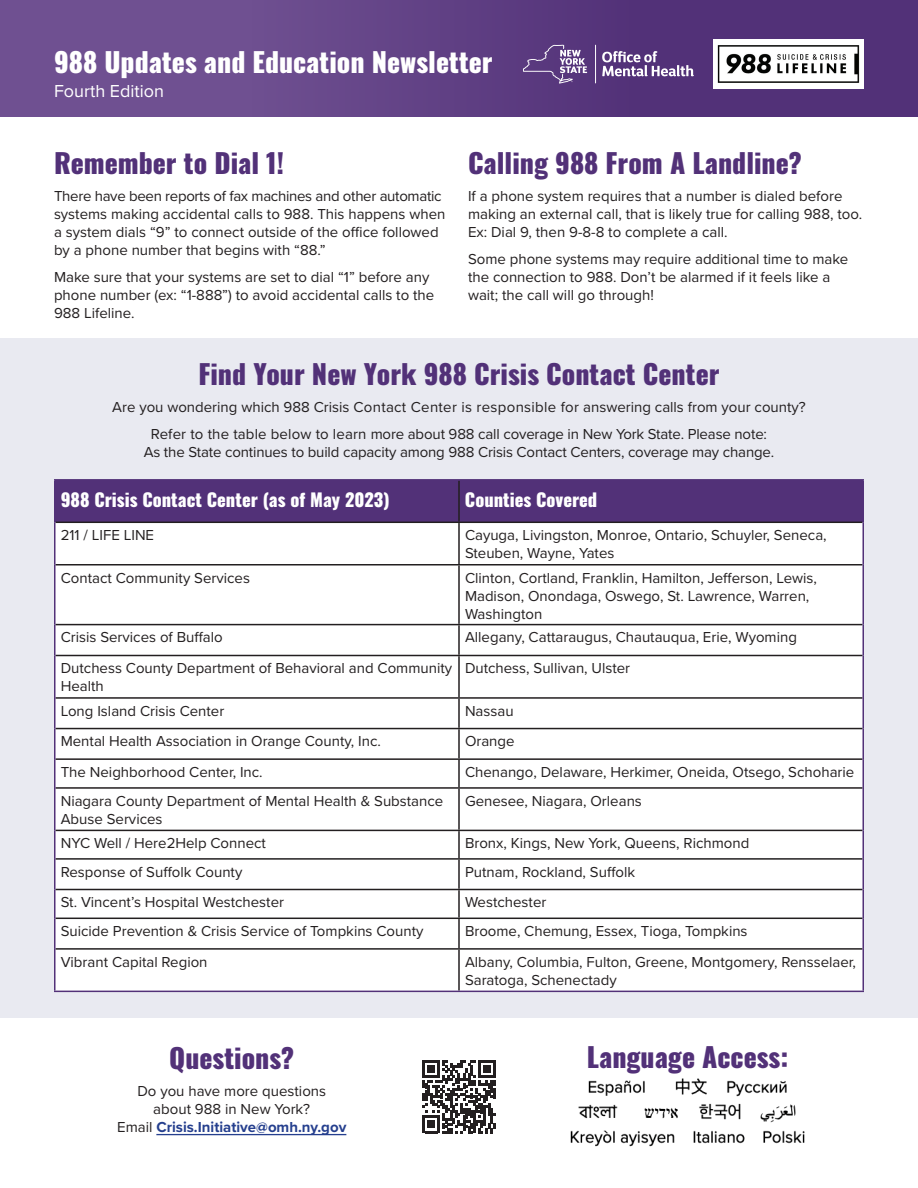
<style>
.page{position:relative;width:918px;height:1188px;background:#fff}
.page>*{position:absolute;margin:0;border:0;box-sizing:border-box;transform-origin:0 0}
.t1{font:800 27px "Oswald";color:#523178}
.t2{font:800 27px "Oswald";color:#fff}
.t3{font:800 18px "Oswald";color:#fff}
.t4{font:18px "Proxima Nova";color:#fff}
.t5{font:15px/18px "Proxima Nova";color:#231f20}
.s1{font-weight:700;color:#253f8e}
</style>
<div class="page">
<div style="left:0;top:338px;width:918px;height:679px;background:#e9eaf1"></div>
<div style="left:0;top:0;width:918px;height:117px;background:linear-gradient(to right,#735595,#4e2d75)"></div>
<hr style="left:595px;top:45px;width:1px;height:38px;background:#fff">
<svg style="left:602px;top:51px;width:92px;height:25px"></svg>
<svg style="left:523px;top:45px;width:64px;height:39px;background:#735892"></svg>
<img style="left:714px;top:40px;width:150px;height:48px">
<div style="left:56px;top:481px;width:806px;height:41px;background:#523178"></div>
<div style="left:56px;top:523px;width:806px;height:468px;background:#fff"></div>
<hr style="left:458px;top:481px;width:2px;height:41px;background:#231f20">
<hr style="left:56px;top:522px;width:403px;height:1px;background:#231f20">
<hr style="left:459px;top:522px;width:403px;height:1px;background:#231f20">
<hr style="left:458px;top:523px;width:2px;height:41px;background:#231f20">
<hr style="left:56px;top:564px;width:403px;height:2px;background:#231f20">
<hr style="left:459px;top:564px;width:403px;height:2px;background:#231f20">
<hr style="left:458px;top:565px;width:2px;height:59px;background:#231f20">
<hr style="left:56px;top:624px;width:403px;height:1px;background:#231f20">
<hr style="left:459px;top:624px;width:403px;height:1px;background:#231f20">
<hr style="left:458px;top:625px;width:2px;height:30px;background:#231f20">
<hr style="left:56px;top:655px;width:403px;height:1px;background:#231f20">
<hr style="left:459px;top:655px;width:403px;height:1px;background:#231f20">
<hr style="left:458px;top:656px;width:2px;height:41px;background:#231f20">
<hr style="left:56px;top:697px;width:403px;height:2px;background:#231f20">
<hr style="left:459px;top:697px;width:403px;height:2px;background:#231f20">
<hr style="left:458px;top:699px;width:2px;height:29px;background:#231f20">
<hr style="left:56px;top:728px;width:403px;height:1px;background:#231f20">
<hr style="left:459px;top:728px;width:403px;height:1px;background:#231f20">
<hr style="left:458px;top:729px;width:2px;height:29px;background:#231f20">
<hr style="left:56px;top:758px;width:403px;height:2px;background:#231f20">
<hr style="left:459px;top:758px;width:403px;height:2px;background:#231f20">
<hr style="left:458px;top:760px;width:2px;height:27px;background:#231f20">
<hr style="left:56px;top:787px;width:403px;height:2px;background:#231f20">
<hr style="left:459px;top:787px;width:403px;height:2px;background:#231f20">
<hr style="left:458px;top:789px;width:2px;height:41px;background:#231f20">
<hr style="left:56px;top:830px;width:403px;height:1px;background:#231f20">
<hr style="left:459px;top:830px;width:403px;height:1px;background:#231f20">
<hr style="left:458px;top:831px;width:2px;height:27px;background:#231f20">
<hr style="left:56px;top:858px;width:403px;height:2px;background:#231f20">
<hr style="left:459px;top:858px;width:403px;height:2px;background:#231f20">
<hr style="left:458px;top:860px;width:2px;height:29px;background:#231f20">
<hr style="left:56px;top:889px;width:403px;height:1px;background:#231f20">
<hr style="left:459px;top:889px;width:403px;height:1px;background:#231f20">
<hr style="left:458px;top:890px;width:2px;height:28px;background:#231f20">
<hr style="left:56px;top:918px;width:403px;height:1px;background:#231f20">
<hr style="left:459px;top:918px;width:403px;height:1px;background:#231f20">
<hr style="left:458px;top:919px;width:2px;height:29px;background:#231f20">
<hr style="left:56px;top:948px;width:403px;height:2px;background:#231f20">
<hr style="left:459px;top:948px;width:403px;height:2px;background:#231f20">
<hr style="left:458px;top:950px;width:2px;height:41px;background:#231f20">
<hr style="left:54px;top:479px;width:405px;height:2px;background:#523178">
<hr style="left:54px;top:481px;width:2px;height:41px;background:#523178">
<hr style="left:459px;top:479px;width:405px;height:2px;background:#523178">
<hr style="left:862px;top:481px;width:2px;height:41px;background:#523178">
<hr style="left:54px;top:522px;width:2px;height:43px;background:#523178">
<hr style="left:862px;top:522px;width:2px;height:43px;background:#523178">
<hr style="left:54px;top:565px;width:2px;height:60px;background:#523178">
<hr style="left:862px;top:565px;width:2px;height:60px;background:#523178">
<hr style="left:54px;top:625px;width:2px;height:31px;background:#523178">
<hr style="left:862px;top:625px;width:2px;height:31px;background:#523178">
<hr style="left:54px;top:655px;width:2px;height:43px;background:#523178">
<hr style="left:862px;top:655px;width:2px;height:43px;background:#523178">
<hr style="left:54px;top:698px;width:2px;height:31px;background:#523178">
<hr style="left:862px;top:698px;width:2px;height:31px;background:#523178">
<hr style="left:54px;top:729px;width:2px;height:30px;background:#523178">
<hr style="left:862px;top:729px;width:2px;height:30px;background:#523178">
<hr style="left:54px;top:759px;width:2px;height:29px;background:#523178">
<hr style="left:862px;top:759px;width:2px;height:29px;background:#523178">
<hr style="left:54px;top:788px;width:2px;height:42px;background:#523178">
<hr style="left:862px;top:788px;width:2px;height:42px;background:#523178">
<hr style="left:54px;top:830px;width:2px;height:29px;background:#523178">
<hr style="left:862px;top:830px;width:2px;height:29px;background:#523178">
<hr style="left:54px;top:859px;width:2px;height:31px;background:#523178">
<hr style="left:862px;top:859px;width:2px;height:31px;background:#523178">
<hr style="left:54px;top:890px;width:2px;height:28px;background:#523178">
<hr style="left:862px;top:890px;width:2px;height:28px;background:#523178">
<hr style="left:54px;top:918px;width:2px;height:31px;background:#523178">
<hr style="left:862px;top:918px;width:2px;height:31px;background:#523178">
<hr style="left:54px;top:949px;width:2px;height:42px;background:#523178">
<hr style="left:862px;top:949px;width:2px;height:42px;background:#523178">
<hr style="left:54px;top:991px;width:405px;height:1px;background:#523178">
<hr style="left:459px;top:991px;width:405px;height:1px;background:#523178">
<svg style="left:423px;top:1061px;width:72px;height:72px"></svg>
<hr style="left:156px;top:1134px;width:190px;height:1px;background:#253f8e">
<img style="left:588px;top:1078px;width:199px;height:19px">
<img style="left:570px;top:1130px;width:235px;height:17px">
<img style="left:578px;top:1103px;width:218px;height:20px">
<h1 class="t2" style="left:54px;top:48px;width:440px">988 Updates and Education Newsletter</h1>
<h1 class="t4" style="left:54px;top:78px;width:112px">Fourth Edition</h1>
<p class="t1" style="left:54px;top:149px;width:232px">Remember to Dial 1!</p>
<p class="t5" style="left:54px;top:186px;width:393px">There have been reports of fax machines and other automatic systems making accidental calls to 988. This happens when a system dials “9” to connect outside of the office followed by a phone number that begins with “88.”</p>
<p class="t5" style="left:54px;top:267px;width:382px">Make sure that your systems are set to dial “1” before any phone number (ex: “1-888”) to avoid accidental calls to the<br>988 Lifeline.</p>
<p class="t1" style="left:468px;top:149px;width:335px">Calling 988 From A Landline?</p>
<p class="t5" style="left:468px;top:186px;width:396px">If a phone system requires that a number is dialed before making an external call, that is likely true for calling 988, too.<br>Ex: Dial 9, then 9-8-8 to complete a call.</p>
<p class="t5" style="left:468px;top:249px;width:382px">Some phone systems may require additional time to make the connection to 988. Don’t be alarmed if it feels like a wait; the call will go through!</p>
<p class="t1" style="left:198px;top:360px;width:523px">Find Your New York 988 Crisis Contact Center</p>
<p class="t5" style="left:112px;top:397px;width:695px">Are you wondering which 988 Crisis Contact Center is responsible for answering calls from your county?</p>
<p class="t5" style="left:144px;top:424px;width:632px;text-align:center">Refer to the table below to learn more about 988 call coverage in New York State. Please note:<br>As the State continues to build capacity among 988 Crisis Contact Centers, coverage may change.</p>
<p class="t3" style="left:61px;top:491px;width:330px">988 Crisis Contact Center (as of May 2023)</p>
<p class="t3" style="left:465px;top:491px;width:134px">Counties Covered</p>
<p class="t5" style="left:61px;top:525px;width:95px">211 / LIFE LINE</p>
<p class="t5" style="left:465px;top:525px;width:363px">Cayuga, Livingston, Monroe, Ontario, Schuyler, Seneca,<br>Steuben, Wayne, Yates</p>
<p class="t5" style="left:61px;top:568px;width:191px">Contact Community Services</p>
<p class="t5" style="left:465px;top:568px;width:353px">Clinton, Cortland, Franklin, Hamilton, Jefferson, Lewis,<br>Madison, Onondaga, Oswego, St. Lawrence, Warren,<br>Washington</p>
<p class="t5" style="left:61px;top:628px;width:164px">Crisis Services of Buffalo</p>
<p class="t5" style="left:465px;top:628px;width:334px">Allegany, Cattaraugus, Chautauqua, Erie, Wyoming</p>
<p class="t5" style="left:61px;top:659px;width:393px">Dutchess County Department of Behavioral and Community<br>Health</p>
<p class="t5" style="left:465px;top:659px;width:167px">Dutchess, Sullivan, Ulster</p>
<p class="t5" style="left:61px;top:701px;width:165px">Long Island Crisis Center</p>
<p class="t5" style="left:465px;top:701px;width:50px">Nassau</p>
<p class="t5" style="left:61px;top:732px;width:322px">Mental Health Association in Orange County, Inc.</p>
<p class="t5" style="left:465px;top:732px;width:51px">Orange</p>
<p class="t5" style="left:61px;top:762px;width:204px">The Neighborhood Center, Inc.</p>
<p class="t5" style="left:465px;top:762px;width:391px">Chenango, Delaware, Herkimer, Oneida, Otsego, Schoharie</p>
<p class="t5" style="left:61px;top:791px;width:384px">Niagara County Department of Mental Health &amp; Substance<br>Abuse Services</p>
<p class="t5" style="left:465px;top:791px;width:178px">Genesee, Niagara, Orleans</p>
<p class="t5" style="left:61px;top:834px;width:207px">NYC Well / Here2Help Connect</p>
<p class="t5" style="left:465px;top:834px;width:286px">Bronx, Kings, New York, Queens, Richmond</p>
<p class="t5" style="left:61px;top:862px;width:183px">Response of Suffolk County</p>
<p class="t5" style="left:465px;top:862px;width:172px">Putnam, Rockland, Suffolk</p>
<p class="t5" style="left:61px;top:893px;width:225px">St. Vincent’s Hospital Westchester</p>
<p class="t5" style="left:465px;top:893px;width:83px">Westchester</p>
<p class="t5" style="left:61px;top:921px;width:364px">Suicide Prevention &amp; Crisis Service of Tompkins County</p>
<p class="t5" style="left:465px;top:921px;width:284px">Broome, Chemung, Essex, Tioga, Tompkins</p>
<p class="t5" style="left:61px;top:952px;width:148px">Vibrant Capital Region</p>
<p class="t5" style="left:465px;top:952px;width:393px">Albany, Columbia, Fulton, Greene, Montgomery, Rensselaer,<br>Saratoga, Schenectady</p>
<p class="t1" style="left:169px;top:1044px;width:127px">Questions?</p>
<p class="t5" style="left:117px;top:1082px;width:231px;text-align:center">Do you have more questions about 988 in New York?<br>Email <span class="s1">Crisis.Initiative@omh.ny.gov</span></p>
<p class="t1" style="left:587px;top:1043px;width:203px">Language Access:</p>
</div>
